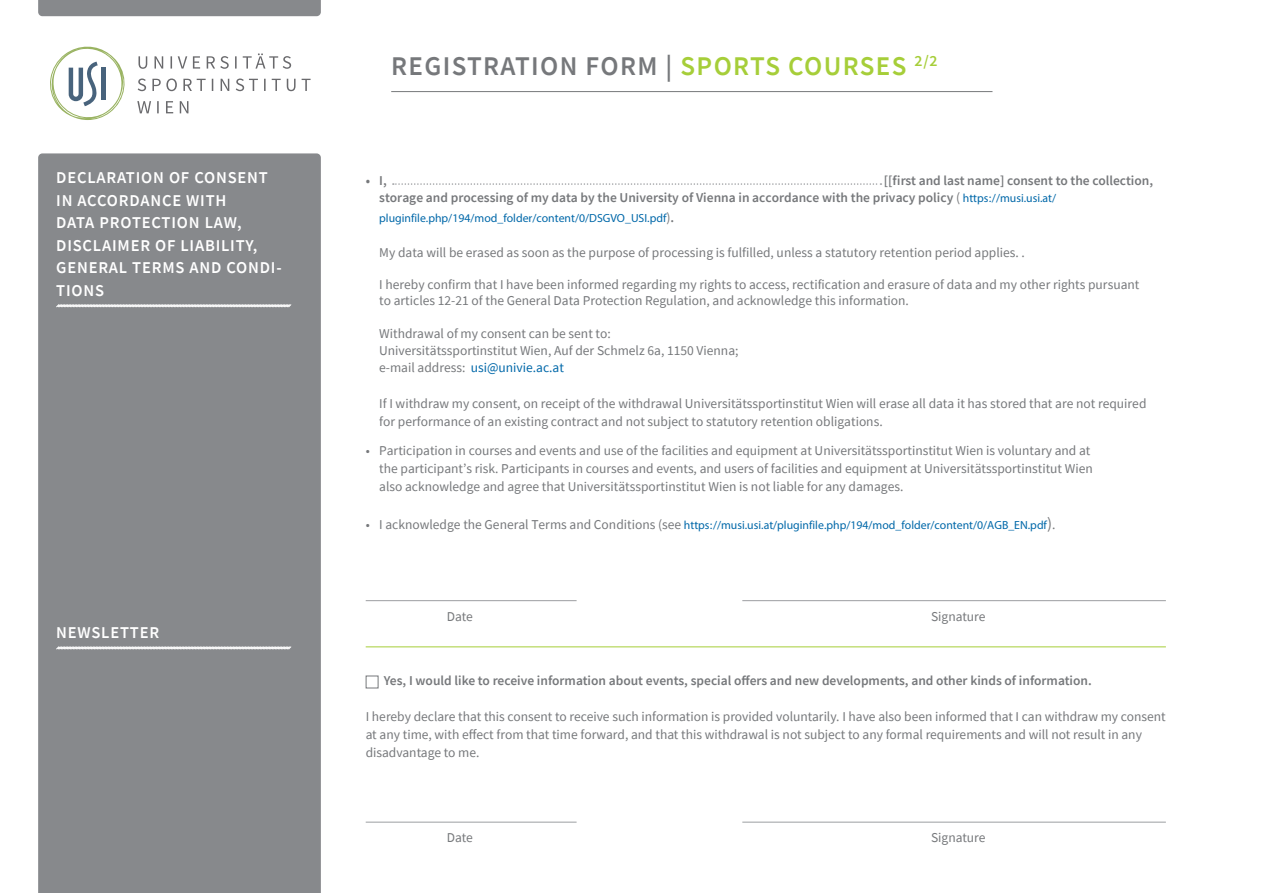
<style>
.page{position:relative;width:1263px;height:893px;background:#fff}
.page>*{position:absolute;margin:0;border:0;box-sizing:border-box;transform-origin:0 0}
.t1{font:600 27px "Source Sans Pro";letter-spacing:.05em;color:#76787b}
.t2{font:16.5px "Myriad Arabic";color:#0068a9}
.t3{font:600 16.5px/22.5px "Source Sans Pro";letter-spacing:.05em;color:#fff}
.t4{font:13.5px/18px "Source Sans Pro";color:#76787b}
.t5{font:600 13.5px/17.2px "Source Sans Pro";color:#76787b}
.s1{color:#a6ce39}
.s2{font-weight:400}
.s3{font-family:"Myriad Arabic";font-weight:400;font-size:16.5px;color:#0068a9}
.s4{font-family:"Source Sans Pro";font-size:13.5px;color:#76787b}
.s5{font-family:"Source Sans Pro";font-weight:600;font-size:13.5px;color:#76787b}
.s6{color:#0068a9}
.s7{font-family:"Source Sans Pro";color:#76787b}
</style>
<div class="page">
<hr style="left:391px;top:91px;width:601px;height:1px;background:#76787b">
<svg style="left:393px;top:183px;width:488px;height:2px"></svg>
<div style="left:38px;top:153px;width:283px;height:740px;background:#87898c"></div>
<div style="left:38px;top:0;width:283px;height:16px;background:#87898c"></div>
<svg style="left:56px;top:304px;width:236px;height:4px"></svg>
<hr style="left:742px;top:600px;width:424px;height:1px;background:#9c9ea1">
<hr style="left:366px;top:600px;width:211px;height:1px;background:#9c9ea1">
<svg style="left:56px;top:646px;width:236px;height:4px"></svg>
<div style="left:366px;top:676px;width:12px;height:12px;border:1px solid #76787b"></div>
<hr style="left:742px;top:822px;width:424px;height:1px;background:#9c9ea1">
<hr style="left:366px;top:822px;width:211px;height:1px;background:#9c9ea1">
<hr style="left:366px;top:646px;width:800px;height:1px;background:#a6ce39">
<svg style="left:137px;top:101px;width:51px;height:12px"></svg>
<svg style="left:138px;top:79px;width:173px;height:12px"></svg>
<svg style="left:138px;top:53px;width:153px;height:16px"></svg>
<svg style="left:50px;top:46px;width:75px;height:74px"></svg>
<p class="t3" style="left:56px;top:166px;width:227px">DECLARATION OF CONSENT<br>IN ACCORDANCE WITH<br>DATA PROTECTION LAW,<br>DISCLAIMER OF LIABILITY,<br>GENERAL TERMS AND CONDI-<br>TIONS</p>
<p class="t3" style="left:56px;top:621px;width:105px">NEWSLETTER</p>
<h1 class="t1" style="left:391px;top:48px;width:548px">REGISTRATION FORM | <span class="s1">SPORTS COURSES</span> <sup>2/2</sup></h1>
<p class="t5" style="left:379px;top:172px;width:775px;text-indent:505px">[[first and last name] consent to the collection, storage and processing of my data by the University of Vienna in accordance with the privacy policy <span class="s2">(</span> <span class="s3">https://musi.usi.at/</span></p>
<p class="t2" style="left:379px;top:207px;width:297px">pluginfile.php/194/mod_folder/content/0/DSGVO_USI.pdf<span class="s4">)</span><span class="s5">.</span></p>
<p class="t4" style="left:379px;top:243px;width:647px">My data will be erased as soon as the purpose of processing is fulfilled, unless a statutory retention period applies. .</p>
<p class="t4" style="left:379px;top:277px;width:762px;line-height:16.2px">I hereby confirm that I have been informed regarding my rights to access, rectification and erasure of data and my other rights pursuant to articles 12-21 of the General Data Protection Regulation, and acknowledge this information.</p>
<p class="t4" style="left:379px;top:325px;width:361px;line-height:17.1px">Withdrawal of my consent can be sent to:<br>Universitätssportinstitut Wien, Auf der Schmelz 6a, 1150 Vienna; e-mail address: <span class="s6">usi@univie.ac.at</span></p>
<p class="t4" style="left:379px;top:394px;width:769px">If I withdraw my consent, on receipt of the withdrawal Universitätssportinstitut Wien will erase all data it has stored that are not required for performance of an existing contract and not subject to statutory retention obligations.</p>
<p class="t4" style="left:379px;top:441px;width:715px;text-indent:-14px">• Participation in courses and events and use of the facilities and equipment at Universitätssportinstitut Wien is voluntary and at the participant’s risk. Participants in courses and events, and users of facilities and equipment at Universitätssportinstitut Wien also acknowledge and agree that Universitätssportinstitut Wien is not liable for any damages.</p>
<p class="t2" style="left:366px;top:514px;width:691px"><span class="s4">• I acknowledge the General Terms and Conditions (see</span> https://musi.usi.at/pluginfile.php/194/mod_folder/content/0/AGB_EN.pdf<span class="s7">)</span><span class="s4">.</span></p>
<p class="t5" style="left:366px;top:172px;width:23px">• I,</p>
<p class="t4" style="left:447px;top:607px;width:27px">Date</p>
<p class="t4" style="left:931px;top:607px;width:56px">Signature</p>
<p class="t5" style="left:384px;top:672px;width:709px">Yes, I would like to receive information about events, special offers and new developments, and other kinds of information.</p>
<p class="t4" style="left:366px;top:708px;width:802px">I hereby declare that this consent to receive such information is provided voluntarily. I have also been informed that I can withdraw my consent at any time, with effect from that time forward, and that this withdrawal is not subject to any formal requirements and will not result in any disadvantage to me.</p>
<p class="t4" style="left:447px;top:829px;width:27px">Date</p>
<p class="t4" style="left:931px;top:829px;width:56px">Signature</p>
</div>
